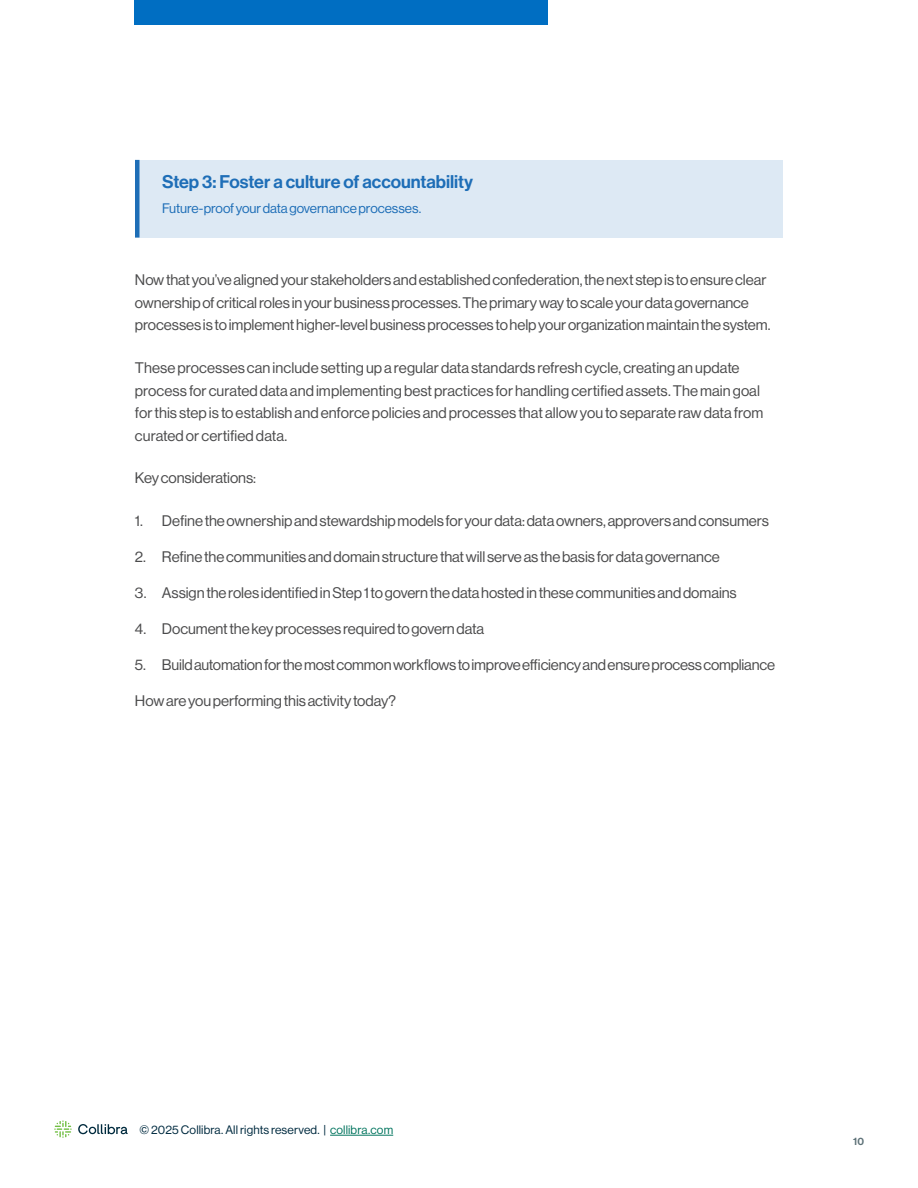
<style>
.page{position:relative;width:918px;height:1188px;background:#fff}
.page>*{position:absolute;margin:0;border:0;box-sizing:border-box;transform-origin:0 0}
.t1{font:500 18px "Haas Grot Disp 65";color:#1e6eb7}
.t2{font:15px/22.5px "Haas Grot Disp 55 Roman";letter-spacing:-.005em;color:#4b4b4c}
.t3{font:13.5px "Haas Grot Disp 55 Roman";color:#1e6eb7}
.t4{font:12px "Haas Grot Disp 55 Roman";letter-spacing:.01em;color:#002b40}
.t5{font:500 10.5px "Haas Grot Disp 65";color:#5e7278}
.s1{color:#03755f}
</style>
<div class="page">
<hr style="left:330px;top:1135px;width:63px;height:1px;background:#03755f">
<svg style="left:54px;top:1120px;width:18px;height:18px"></svg>
<svg style="left:78px;top:1124px;width:50px;height:10px"></svg>
<div style="left:134px;top:0;width:414px;height:25px;background:#006ec2"></div>
<div style="left:135px;top:160px;width:648px;height:78px;background:#dde9f4"></div>
<div style="left:135px;top:160px;width:5px;height:78px;background:#1e6eb7"></div>
<p class="t1" style="left:162px;top:171px;width:313px">Step 3: Foster a culture of accountability</p>
<p class="t3" style="left:162px;top:200px;width:261px">Future-proof your data governance processes.</p>
<p class="t2" style="left:135px;top:269px;width:637px">Now that you’ve aligned your stakeholders and established confederation, the next step is to ensure clear ownership of critical roles in your business processes. The primary way to scale your data governance processes is to implement higher-level business processes to help your organization maintain the system.</p>
<p class="t2" style="left:135px;top:357px;width:630px">These processes can include setting up a regular data standards refresh cycle, creating an update process for curated data and implementing best practices for handling certified assets. The main goal for this step is to establish and enforce policies and processes that allow you to separate raw data from curated or certified data.</p>
<p class="t2" style="left:135px;top:467px;width:123px">Key considerations:</p>
<p class="t2" style="left:135px;top:510px;width:636px">1. Define the ownership and stewardship models for your data: data owners, approvers and consumers</p>
<p class="t2" style="left:135px;top:546px;width:586px">2. Refine the communities and domain structure that will serve as the basis for data governance</p>
<p class="t2" style="left:135px;top:582px;width:603px">3. Assign the roles identified in Step 1 to govern the data hosted in these communities and domains</p>
<p class="t2" style="left:135px;top:618px;width:351px">4. Document the key processes required to govern data</p>
<p class="t2" style="left:135px;top:654px;width:642px">5. Build automation for the most common workflows to improve efficiency and ensure process compliance</p>
<p class="t2" style="left:135px;top:690px;width:263px">How are you performing this activity today?</p>
<p class="t4" style="left:140px;top:1123px;width:255px">© 2025 Collibra. All rights reserved. | <span class="s1">collibra.com</span></p>
<p class="t5" style="left:853px;top:1135px;width:12px">10</p>
</div>
